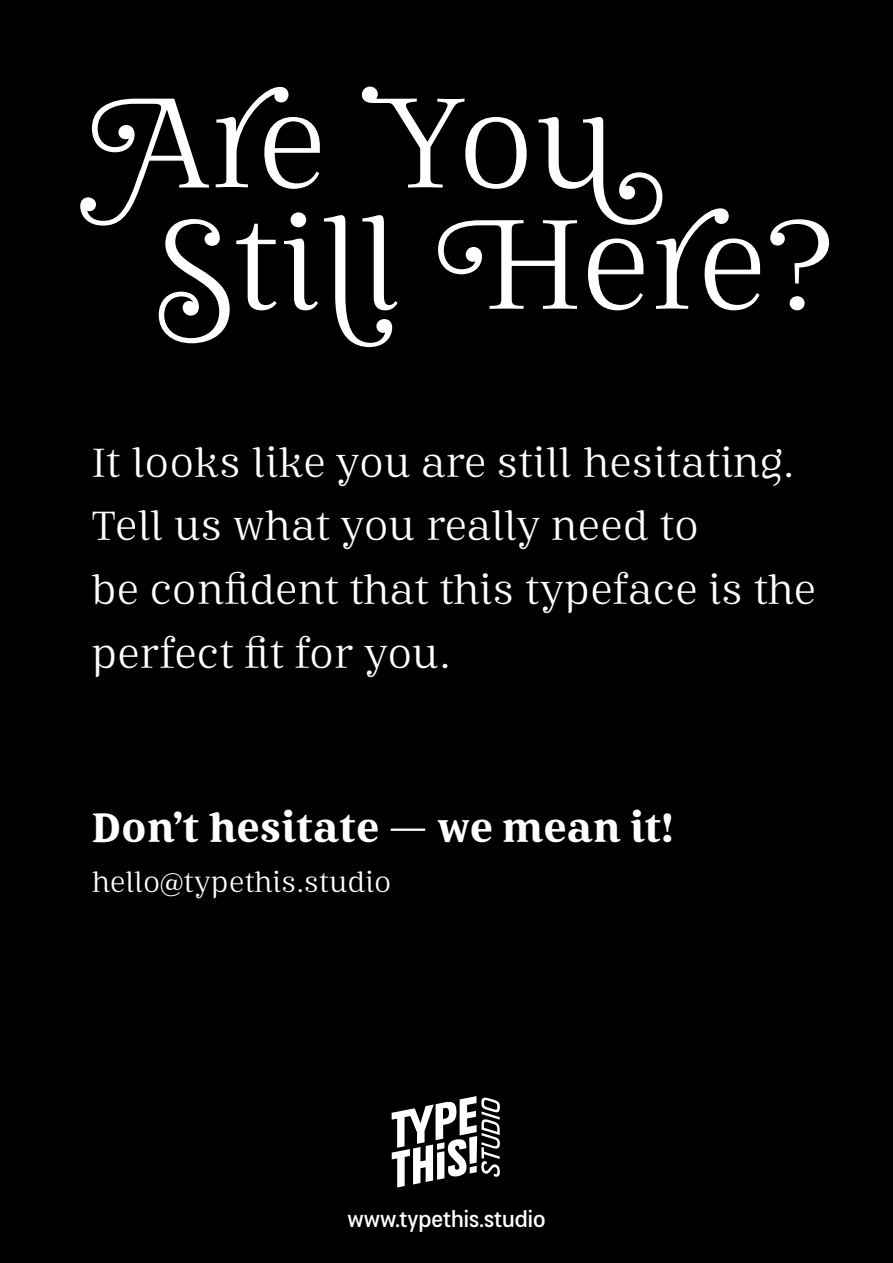
<style>
.page{position:relative;width:893px;height:1263px;background:#000}
.page>*{position:absolute;margin:0;border:0;box-sizing:border-box;transform-origin:0 0}
.t1{font:165px "Type This";color:#fff}
.Headline{font:123px/121.5px "Mireille";letter-spacing:-.025em;color:#fff}
.Text01{font:39px/63.6px "Mireille";letter-spacing:-.015em;color:#fff}
.Text01-2{font:700 39px "Mireille";color:#fff}
.Text03{font:27px "Mireille";letter-spacing:-.015em;color:#fff}
.t2{font:22.5px "Cosima";color:#fff}
</style>
<div class="page">
<p class="Headline" style="left:156px;top:85px;width:681px;text-indent:-65px">Are You<br>Still Here?</p>
<p class="Text01" style="left:91px;top:431px;width:727px">It looks like you are still hesitating.<br>Tell us what you really need to<br>be confident that this typeface is the perfect fit for you.</p>
<p class="Text01-2" style="left:91px;top:806px;width:584px">Don’t hesitate — we mean it!</p>
<p class="Text03" style="left:91px;top:866px;width:302px">hello@typethis.studio</p>
<p class="t1" style="left:391px;top:1068px;width:112px">K</p>
<p class="t2" style="left:347px;top:1198px;width:200px">www.typethis.studio</p>
</div>
